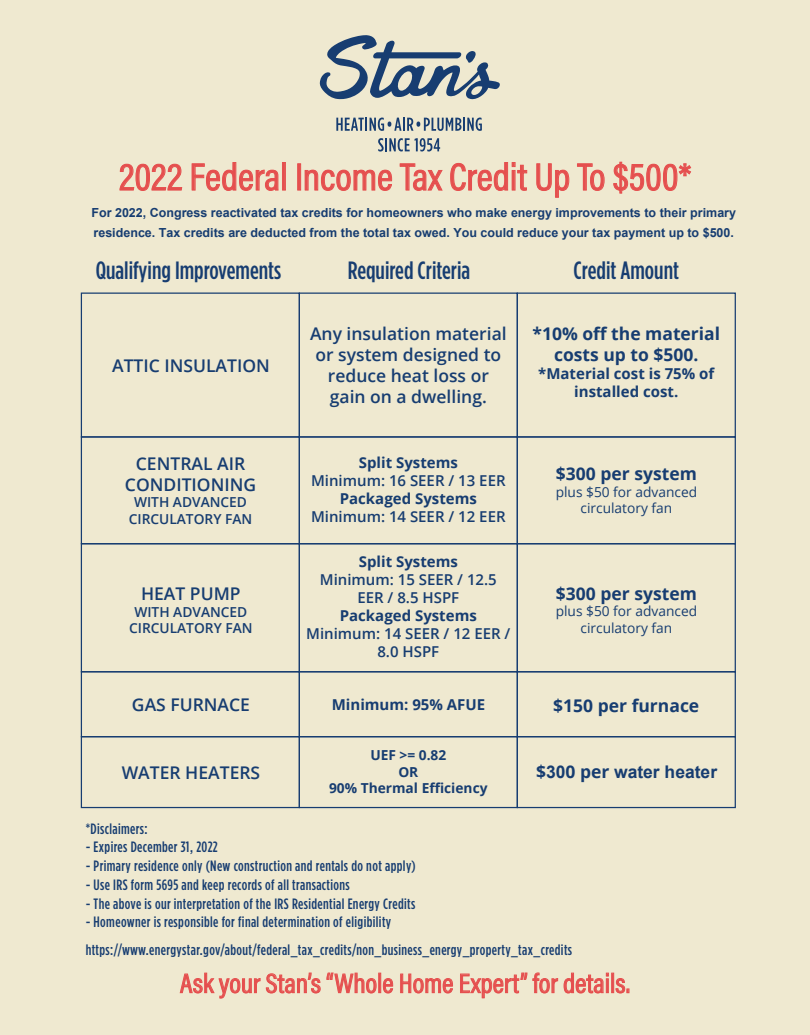
<style>
.page{position:relative;width:810px;height:1035px;background:#efe9d0}
.page>*{position:absolute;margin:0;border:0;box-sizing:border-box;transform-origin:0 0}
.t1{font:38.75px "Acumin Pro Cond";color:#e54f4e}
.t2{font:27.5px "Acumin Pro Cond";color:#e54f4e}
.t3{font:500 25px "Gotham Condensed";color:#173d71}
.t4{font:600 17.5px/21px "Open Sans";color:#173d71;text-align:center}
.t5{font:700 17.5px/21px "Open Sans";color:#173d71;text-align:center}
.t6{font:700 17.5px "Arial";color:#173d71}
.t7{font:500 15px/27.5px "Gotham Condensed";letter-spacing:.025em;color:#173d71}
.t8{font:700 15px/18px "Open Sans";color:#173d71;text-align:center}
.t9{font:600 15px/18px "Open Sans";color:#173d71;text-align:center}
.t10{font:13.75px/16.5px "Open Sans";color:#173d71;text-align:center}
.t11{font:600 13.75px/16.5px "Open Sans";color:#173d71;text-align:center}
.t12{font:700 13.75px/16.5px "Open Sans";color:#173d71;text-align:center}
.t13{font:700 12.5px/20px "Arial";color:#173d71}
.s1{font-family:"Open Sans"}
</style>
<div class="page">
<svg style="left:119px;top:163px;width:64px;height:28px"></svg>
<svg style="left:191px;top:162px;width:88px;height:29px"></svg>
<div style="left:282px;top:162px;width:4px;height:29px;border:1px solid #e54f4e"></div>
<div style="left:297px;top:163px;width:4px;height:28px;border:1px solid #e54f4e"></div>
<svg style="left:304px;top:169px;width:89px;height:22px"></svg>
<svg style="left:399px;top:163px;width:44px;height:28px"></svg>
<svg style="left:450px;top:162px;width:78px;height:29px"></svg>
<svg style="left:536px;top:163px;width:34px;height:35px"></svg>
<svg style="left:577px;top:163px;width:28px;height:28px"></svg>
<svg style="left:613px;top:161px;width:79px;height:33px"></svg>
<svg style="left:179px;top:972px;width:215px;height:27px"></svg>
<svg style="left:400px;top:973px;width:53px;height:21px"></svg>
<svg style="left:460px;top:972px;width:149px;height:27px"></svg>
<div style="left:611px;top:973px;width:3px;height:20px;border:1px solid #e54f4e"></div>
<svg style="left:615px;top:978px;width:14px;height:16px"></svg>
<svg style="left:336px;top:118px;width:146px;height:13px"></svg>
<svg style="left:378px;top:138px;width:62px;height:14px"></svg>
<svg style="left:320px;top:35px;width:180px;height:64px"></svg>
<div style="left:299px;top:293px;width:219px;height:145px;border:1px solid #173d71"></div>
<div style="left:517px;top:293px;width:219px;height:145px;border:1px solid #173d71"></div>
<div style="left:81px;top:436px;width:219px;height:108px;border:1px solid #173d71"></div>
<div style="left:299px;top:436px;width:219px;height:108px;border:1px solid #173d71"></div>
<div style="left:517px;top:436px;width:219px;height:108px;border:1px solid #173d71"></div>
<div style="left:81px;top:543px;width:219px;height:129px;border:1px solid #173d71"></div>
<div style="left:299px;top:543px;width:219px;height:129px;border:1px solid #173d71"></div>
<div style="left:517px;top:543px;width:219px;height:129px;border:1px solid #173d71"></div>
<div style="left:81px;top:671px;width:219px;height:66px;border:1px solid #173d71"></div>
<div style="left:299px;top:671px;width:219px;height:66px;border:1px solid #173d71"></div>
<div style="left:517px;top:671px;width:219px;height:66px;border:1px solid #173d71"></div>
<div style="left:81px;top:293px;width:219px;height:145px;border:1px solid #173d71"></div>
<div style="left:81px;top:736px;width:219px;height:72px;border:1px solid #173d71"></div>
<div style="left:299px;top:736px;width:219px;height:72px;border:1px solid #173d71"></div>
<div style="left:517px;top:736px;width:219px;height:72px;border:1px solid #173d71"></div>
<h1 class="t1" style="left:119px;top:152px;width:574px">2022 Federal Income Tax Credit Up To $500*</h1>
<p class="t13" style="left:91px;top:203px;width:646px">For 2022, Congress reactivated tax credits for homeowners who make energy improvements to their primary residence. Tax credits are deducted from the total tax owed. You could reduce your tax payment up to $500.</p>
<h3 class="t3" style="left:96px;top:257px;width:187px">Qualifying Improvements</h3>
<h3 class="t3" style="left:348px;top:257px;width:124px">Required Criteria</h3>
<h3 class="t3" style="left:574px;top:257px;width:107px">Credit Amount</h3>
<p class="t4" style="left:112px;top:355px;width:159px">ATTIC INSULATION</p>
<p class="t4" style="left:310px;top:323px;width:198px">Any insulation material or system designed to reduce heat loss or gain on a dwelling.</p>
<p class="t5" style="left:532px;top:323px;width:189px">*10% off the material costs up to $500.</p>
<p class="t8" style="left:538px;top:364px;width:178px">*Material cost is 75% of installed cost.</p>
<p class="t4" style="left:125px;top:453px;width:133px">CENTRAL AIR<br>CONDITIONING</p>
<p class="t11" style="left:129px;top:494px;width:125px">WITH ADVANCED<br>CIRCULATORY FAN</p>
<p class="t4" style="left:141px;top:583px;width:101px">HEAT PUMP</p>
<p class="t11" style="left:129px;top:603px;width:125px">WITH ADVANCED<br>CIRCULATORY FAN</p>
<p class="t8" style="left:359px;top:453px;width:101px">Split Systems</p>
<p class="t9" style="left:311px;top:471px;width:196px">Minimum: 16 SEER / 13 EER</p>
<p class="t8" style="left:340px;top:489px;width:139px">Packaged Systems</p>
<p class="t9" style="left:311px;top:507px;width:196px">Minimum: 14 SEER / 12 EER</p>
<p class="t8" style="left:359px;top:552px;width:101px">Split Systems</p>
<p class="t9" style="left:320px;top:570px;width:179px">Minimum: 15 SEER / 12.5<br>EER / 8.5 HSPF</p>
<p class="t8" style="left:340px;top:606px;width:139px">Packaged Systems</p>
<p class="t9" style="left:306px;top:624px;width:206px">Minimum: 14 SEER / 12 EER /<br>8.0 HSPF</p>
<p class="t5" style="left:556px;top:463px;width:142px">$300 per system</p>
<p class="t10" style="left:556px;top:483px;width:143px">plus $50 for advanced circulatory fan</p>
<p class="t5" style="left:556px;top:583px;width:142px">$300 per system</p>
<p class="t10" style="left:556px;top:603px;width:143px">plus $50 for advanced circulatory fan</p>
<p class="t4" style="left:132px;top:694px;width:120px">GAS FURNACE</p>
<p class="t8" style="left:332px;top:695px;width:155px">Minimum: 95% AFUE</p>
<p class="t5" style="left:553px;top:695px;width:148px">$150 per furnace</p>
<p class="t12" style="left:329px;top:747px;width:160px">UEF &gt;= 0.82<br>OR<br>90% Thermal Efficiency</p>
<p class="t4" style="left:122px;top:762px;width:140px">WATER HEATERS</p>
<p class="t6" style="left:536px;top:761px;width:182px"><span class="s1">$</span>30<span class="s1">0 per</span> water heater</p>
<p class="t7" style="left:86px;top:814px;width:63px">*Disclaimers:</p>
<p class="t7" style="left:86px;top:833px;width:134px">- Expires December 31, 2022</p>
<p class="t7" style="left:86px;top:852px;width:331px">- Primary residence only (New construction and rentals do not apply)</p>
<p class="t7" style="left:86px;top:870px;width:266px">- Use IRS form 5695 and keep records of all transactions</p>
<p class="t7" style="left:86px;top:889px;width:331px">- The above is our interpretation of the IRS Residential Energy Credits</p>
<p class="t7" style="left:86px;top:908px;width:488px">- Homeowner is responsible for final determination of eligibility https://www.energystar.gov/about/federal_tax_credits/non_business_energy_property_tax_credits</p>
<h2 class="t2" style="left:180px;top:965px;width:452px">Ask your Stan’s “Whole Home Expert” for details.</h2>
</div>
